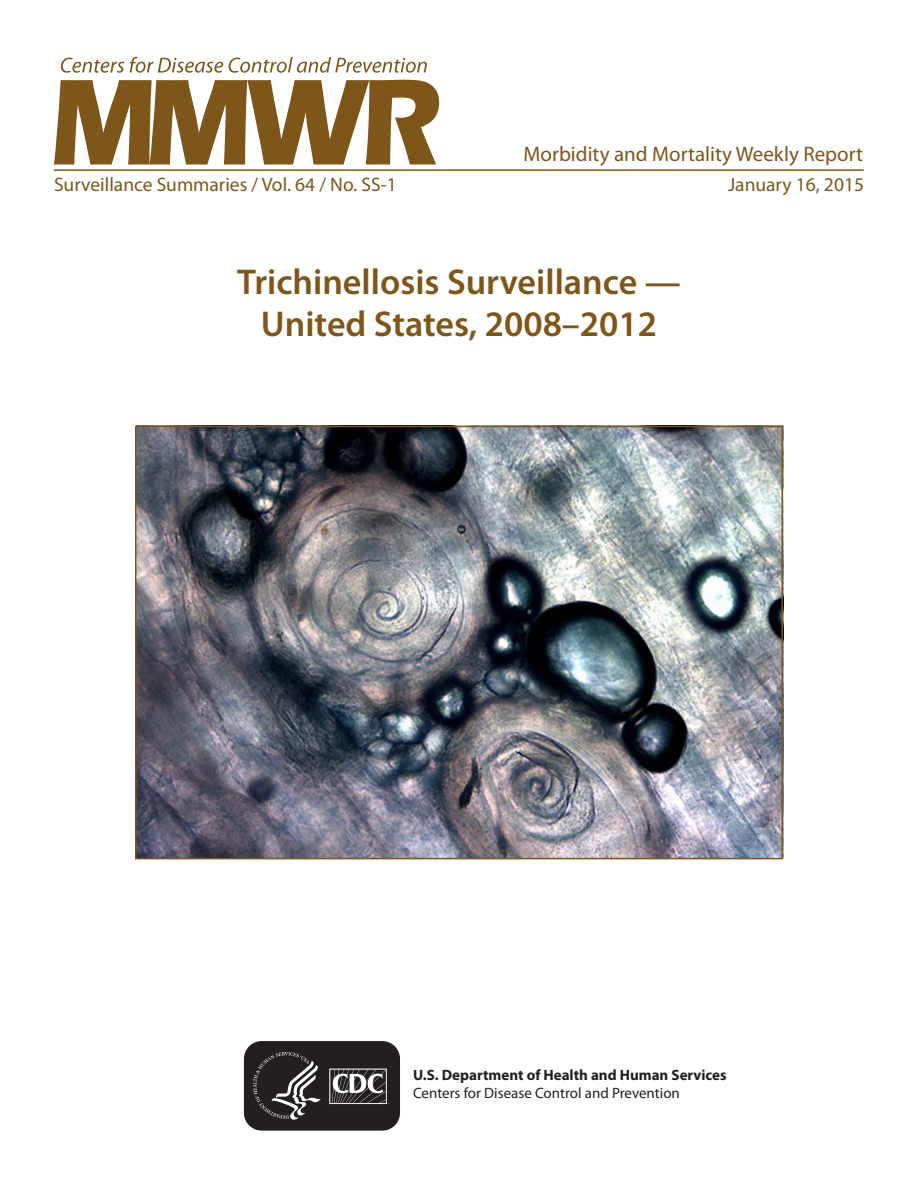
<style>
.page{position:relative;width:918px;height:1188px;background:#fff}
.page>*{position:absolute;margin:0;border:0;box-sizing:border-box;transform-origin:0 0}
.t1{font:600 36px/42px "Myriad Pro";color:#7f5619;text-align:center}
.t2{font:21px "Myriad Pro";color:#7f5619}
.t3{font:19.5px "Myriad Pro";color:#7f5619}
.t4{font:700 15px "Myriad Pro";color:#231f20}
.t5{font:15px "Myriad Pro";color:#231f20}
</style>
<div class="page">
<svg style="left:243px;top:1042px;width:157px;height:89px;background:#3f3c3d"></svg>
<hr style="left:54px;top:169px;width:810px;height:2px;background:#7f5619">
<svg style="left:54px;top:80px;width:385px;height:85px"></svg>
<svg style="left:61px;top:57px;width:366px;height:16px"></svg>
<img style="left:137px;top:425px;width:646px;height:431px">
<div style="left:135px;top:426px;width:648px;height:433px;border:2px solid #7f5619"></div>
<p class="t2" style="left:524px;top:141px;width:341px">Morbidity and Mortality Weekly Report</p>
<p class="t3" style="left:54px;top:172px;width:344px">Surveillance Summaries / Vol. 64 / No. SS-1</p>
<p class="t3" style="left:728px;top:172px;width:137px">January 16, 2015</p>
<h1 class="t1" style="left:237px;top:260px;width:445px">Trichinellosis Surveillance —<br>United States, 2008–2012</h1>
<p class="t4" style="left:413px;top:1065px;width:315px">U.S. Department of Health and Human Services</p>
<p class="t5" style="left:413px;top:1084px;width:268px">Centers for Disease Control and Prevention</p>
</div>
